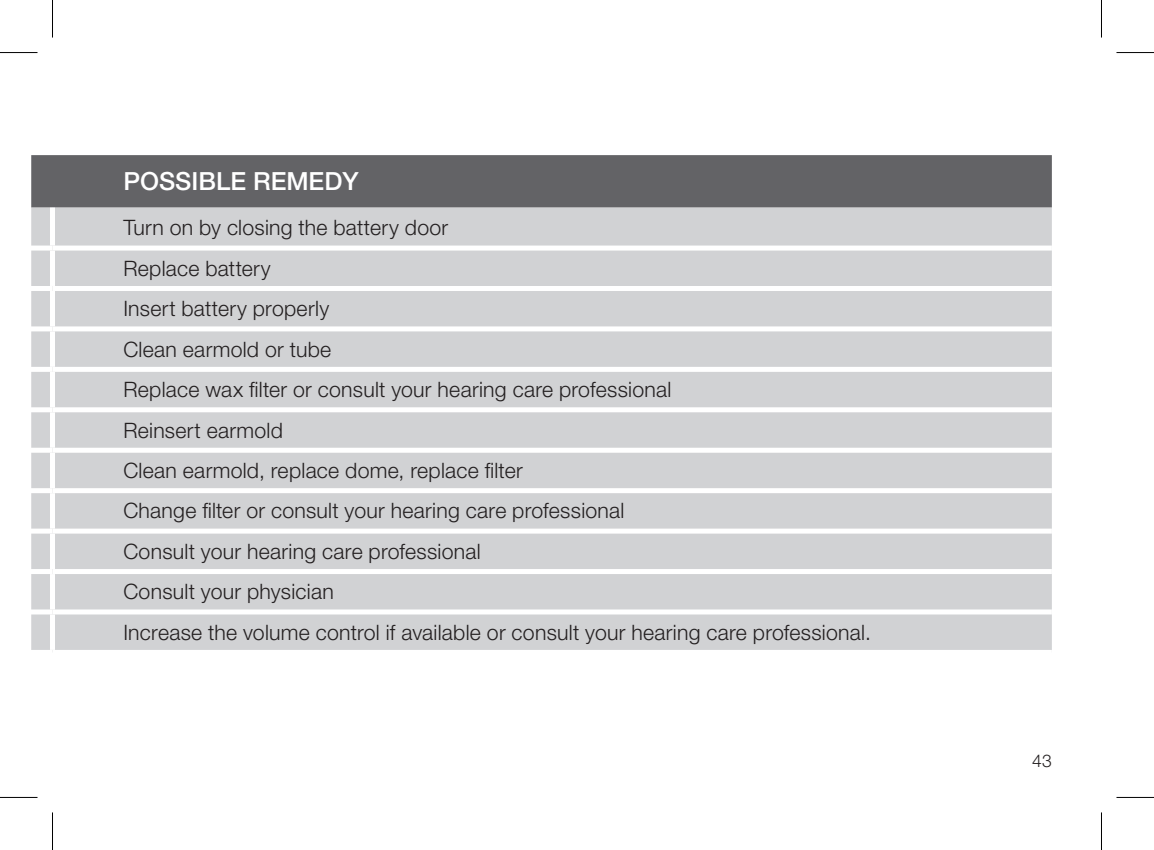
<style>
.page{position:relative;width:1154px;height:850px;background:#fff}
.page>*{position:absolute;margin:0;border:0;box-sizing:border-box;transform-origin:0 0}
.t1{font:500 25px "Helvetica Neue LT Pro";color:#fff}
.t2{font:300 21.25px/40.5px "Helvetica Neue LT Pro";letter-spacing:.015em;color:#231f20}
.t3{font:300 17.5px "Helvetica Neue LT Pro";color:#231f20}
</style>
<div class="page">
<div style="left:31px;top:155px;width:1021px;height:52px;background:#636366"></div>
<div style="left:31px;top:207px;width:1021px;height:442px;background:#d1d2d4"></div>
<div style="left:52px;top:369px;width:1000px;height:40px;background:#d1d2d4"></div>
<div style="left:50px;top:207px;width:5px;height:38px;background:#fff"></div>
<div style="left:31px;top:245px;width:22px;height:5px;background:#fff"></div>
<div style="left:52px;top:245px;width:1000px;height:5px;background:#fff"></div>
<div style="left:50px;top:250px;width:5px;height:36px;background:#fff"></div>
<div style="left:31px;top:286px;width:22px;height:5px;background:#fff"></div>
<div style="left:52px;top:286px;width:1000px;height:5px;background:#fff"></div>
<div style="left:50px;top:291px;width:5px;height:35px;background:#fff"></div>
<div style="left:31px;top:326px;width:22px;height:5px;background:#fff"></div>
<div style="left:52px;top:326px;width:1000px;height:5px;background:#fff"></div>
<div style="left:50px;top:331px;width:5px;height:35px;background:#fff"></div>
<div style="left:31px;top:366px;width:22px;height:5px;background:#fff"></div>
<div style="left:52px;top:366px;width:1000px;height:5px;background:#fff"></div>
<div style="left:50px;top:371px;width:5px;height:36px;background:#fff"></div>
<div style="left:31px;top:407px;width:22px;height:5px;background:#fff"></div>
<div style="left:52px;top:407px;width:1000px;height:5px;background:#fff"></div>
<div style="left:50px;top:412px;width:5px;height:35px;background:#fff"></div>
<div style="left:31px;top:447px;width:22px;height:5px;background:#fff"></div>
<div style="left:52px;top:447px;width:1000px;height:5px;background:#fff"></div>
<div style="left:50px;top:452px;width:5px;height:36px;background:#fff"></div>
<div style="left:31px;top:488px;width:22px;height:5px;background:#fff"></div>
<div style="left:52px;top:488px;width:1000px;height:5px;background:#fff"></div>
<div style="left:50px;top:493px;width:5px;height:35px;background:#fff"></div>
<div style="left:31px;top:528px;width:22px;height:5px;background:#fff"></div>
<div style="left:52px;top:528px;width:1000px;height:5px;background:#fff"></div>
<div style="left:50px;top:533px;width:5px;height:35px;background:#fff"></div>
<div style="left:31px;top:568px;width:22px;height:5px;background:#fff"></div>
<div style="left:52px;top:568px;width:1000px;height:5px;background:#fff"></div>
<div style="left:50px;top:573px;width:5px;height:36px;background:#fff"></div>
<div style="left:31px;top:609px;width:22px;height:5px;background:#fff"></div>
<div style="left:52px;top:609px;width:1000px;height:5px;background:#fff"></div>
<div style="left:50px;top:614px;width:5px;height:35px;background:#fff"></div>
<hr style="left:0;top:52px;width:38px;height:1px;background:#000">
<hr style="left:1116px;top:52px;width:38px;height:1px;background:#000">
<hr style="left:0;top:796px;width:38px;height:1px;background:#000">
<hr style="left:1116px;top:796px;width:38px;height:1px;background:#000">
<hr style="left:52px;top:0;width:1px;height:38px;background:#000">
<hr style="left:52px;top:812px;width:1px;height:37px;background:#000">
<hr style="left:1101px;top:0;width:1px;height:38px;background:#000">
<hr style="left:1101px;top:812px;width:1px;height:37px;background:#000">
<p class="t1" style="left:123px;top:166px;width:166px">POSSIBLE REME</p>
<p class="t1" style="left:324px;top:166px;width:36px">DY</p>
<p class="t2" style="left:123px;top:207px;width:749px">Turn on by closing the battery door<br>Replace battery<br>Insert battery properly<br>Clean earmold or tube<br>Replace wax filter or consult your hearing care professional<br>Reinsert earmold<br>Clean earmold, replace dome, replace filter<br>Change filter or consult your hearing care professional<br>Consult your hearing care professional<br>Consult your physician<br>Increase the volume control if available or consult your hearing care professional.</p>
<p class="t3" style="left:1032px;top:750px;width:21px">43</p>
</div>
